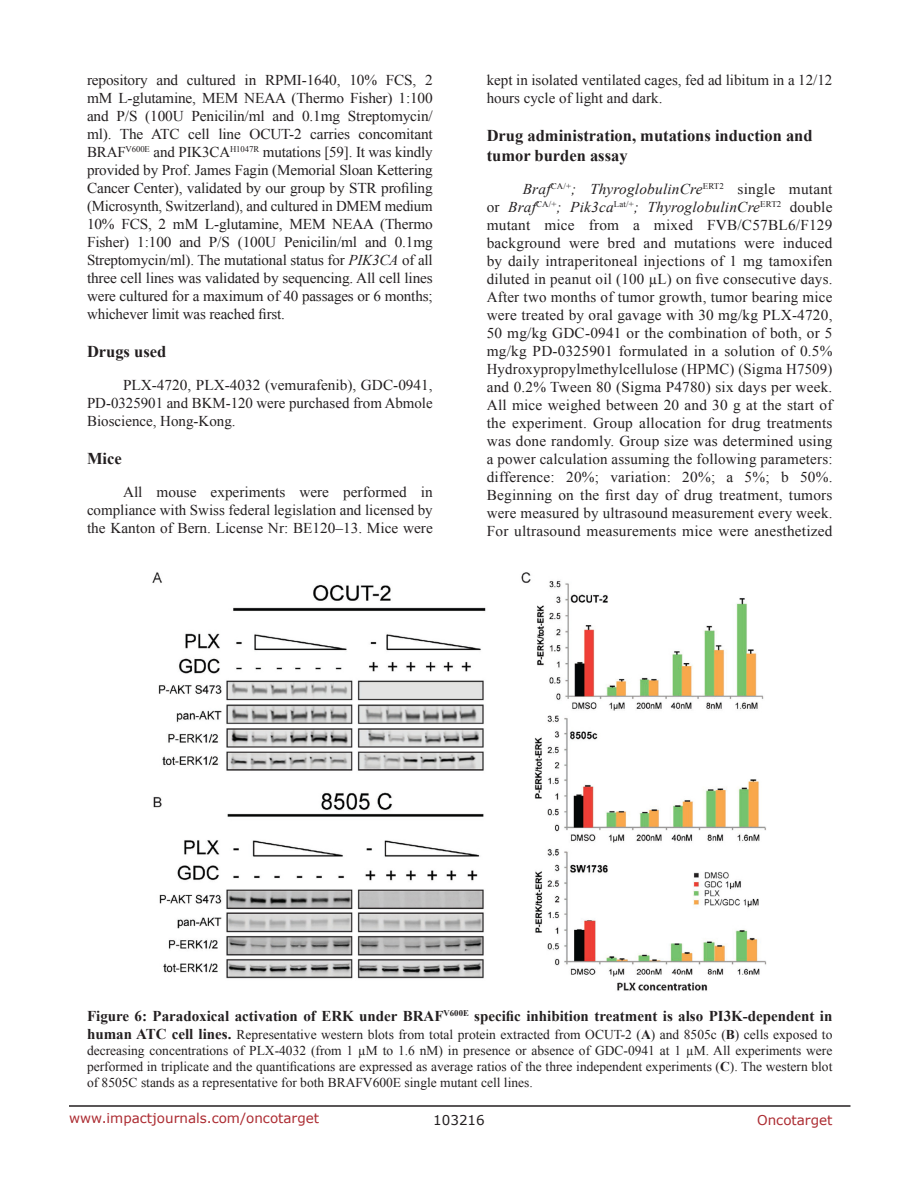
<style>
.page{position:relative;width:918px;height:1188px;background:#fff}
.page>*{position:absolute;margin:0;border:0;box-sizing:border-box;transform-origin:0 0}
.SubHeading_middle{font:700 16.5px/19.8px "Times New Roman";color:#231f20}
.BodyText{font:15px/18px "Times New Roman";color:#231f20;text-align:justify}
.FigureText{font:700 15px "Times New Roman";color:#231f20}
.FigureText-2{font:13.5px/16.2px "Times New Roman";color:#231f20;text-align:justify}
.t1{font:13.5px "Verdana";color:#ac2b31}
.t2{font:13.5px "Verdana";color:#231f20}
.s1{font-style:italic}
.s2{font-weight:700;font-size:15px}
.s3{font-weight:700}
</style>
<div class="page">
<hr style="left:69px;top:1105px;width:781px;height:2px;background:#231f20">
<img style="left:152px;top:572px;width:615px;height:419px">
<p class="BodyText" style="left:87px;top:71px;width:347px">repository and cultured in RPMI-1640, 10% FCS, 2 mM L-glutamine, MEM NEAA (Thermo Fisher) 1:100 and P/S (100U Penicilin/ml and 0.1mg Streptomycin/ ml). The ATC cell line OCUT-2 carries concomitant BRAF<sup>V600E</sup> and PIK3CA<sup>H1047R</sup> mutations [59]. It was kindly provided by Prof. James Fagin (Memorial Sloan Kettering Cancer Center), validated by our group by STR profiling (Microsynth, Switzerland), and cultured in DMEM medium 10% FCS, 2 mM L-glutamine, MEM NEAA (Thermo Fisher) 1:100 and P/S (100U Penicilin/ml and 0.1mg Streptomycin/ml). The mutational status for <span class="s1">PIK3CA</span> of all three cell lines was validated by sequencing. All cell lines were cultured for a maximum of 40 passages or 6 months; whichever limit was reached first.</p>
<p class="SubHeading_middle" style="left:87px;top:341px;width:81px">Drugs used</p>
<p class="BodyText" style="left:87px;top:376px;width:347px;text-indent:36px">PLX-4720, PLX-4032 (vemurafenib), GDC-0941, PD-0325901 and BKM-120 were purchased from Abmole Bioscience, Hong-Kong.</p>
<p class="SubHeading_middle" style="left:87px;top:448px;width:36px">Mice</p>
<p class="BodyText" style="left:87px;top:483px;width:347px;text-indent:36px">All mouse experiments were performed in compliance with Swiss federal legislation and licensed by the Kanton of Bern. License Nr: BE120–13. Mice were</p>
<p class="BodyText" style="left:487px;top:71px;width:347px">kept in isolated ventilated cages, fed ad libitum in a 12/12 hours cycle of light and dark.</p>
<p class="SubHeading_middle" style="left:487px;top:125px;width:327px">Drug administration, mutations induction and tumor burden assay</p>
<p class="BodyText" style="left:487px;top:180px;width:347px;text-indent:36px"><span class="s1">Braf</span><sup>CA/+</sup><span class="s1">; ThyroglobulinCre</span><sup>ERT2</sup> single mutant or <span class="s1">Braf</span><sup>CA/+</sup><span class="s1">; Pik3ca</span><sup>Lat/+</sup><span class="s1">; ThyroglobulinCre</span><sup>ERT2</sup> double mutant mice from a mixed FVB/C57BL6/F129 background were bred and mutations were induced by daily intraperitoneal injections of 1 mg tamoxifen diluted in peanut oil (100 µL) on five consecutive days.<br>After two months of tumor growth, tumor bearing mice were treated by oral gavage with 30 mg/kg PLX-4720, 50 mg/kg GDC-0941 or the combination of both, or 5 mg/kg PD-0325901 formulated in a solution of 0.5% Hydroxypropylmethylcellulose (HPMC) (Sigma H7509) and 0.2% Tween 80 (Sigma P4780) six days per week.<br>All mice weighed between 20 and 30 g at the start of the experiment. Group allocation for drug treatments was done randomly. Group size was determined using a power calculation assuming the following parameters: difference: 20%; variation: 20%; a 5%; b 50%.<br>Beginning on the first day of drug treatment, tumors were measured by ultrasound measurement every week.<br>For ultrasound measurements mice were anesthetized</p>
<p class="FigureText" style="left:87px;top:1005px;width:747px">Figure 6: Paradoxical activation of ERK under BRAF<sup>V600E</sup> specific inhibition treatment is also PI3K-dependent in</p>
<p class="FigureText-2" style="left:87px;top:1026px;width:747px"><span class="s2">human ATC cell lines.</span> Representative western blots from total protein extracted from OCUT-2 (<span class="s3">A</span>) and 8505c (<span class="s3">B</span>) cells exposed to decreasing concentrations of PLX-4032 (from 1 µM to 1.6 nM) in presence or absence of GDC-0941 at 1 µM. All experiments were performed in triplicate and the quantifications are expressed as average ratios of the three independent experiments (<span class="s3">C</span>). The western blot of 8505C stands as a representative for both BRAFV600E single mutant cell lines.</p>
<p class="t1" style="left:69px;top:1109px;width:252px">www.impactjournals.com/oncotarget</p>
<p class="t2" style="left:433px;top:1111px;width:53px">103216</p>
<p class="t1" style="left:757px;top:1111px;width:77px">Oncotarget</p>
</div>
